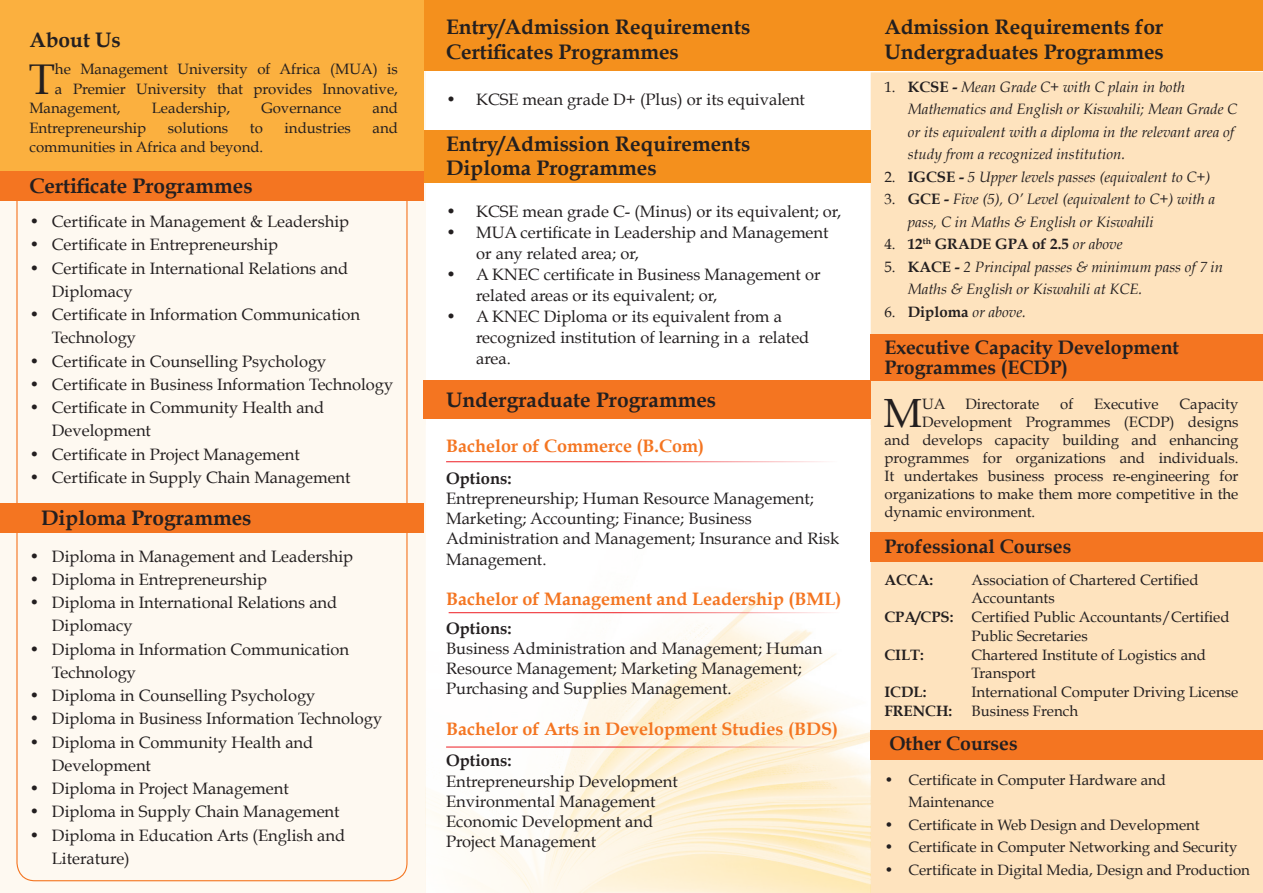
<style>
.page{position:relative;width:1263px;height:893px;background:#fff}
.page>*{position:absolute;margin:0;border:0;box-sizing:border-box;transform-origin:0 0}
.t1{font:42.9px "Book Antiqua";color:#231f20}
.t2{font:40.8px "Book Antiqua";color:#231f20}
.t3{font:700 21px/25.2px "Book Antiqua";color:#231f20}
.t4{font:700 19.5px/20.4px "Book Antiqua";color:#231f20}
.t5{font:700 18px "Book Antiqua";color:#f47521}
.t6{font:16.5px/23.2px "Book Antiqua";color:#231f20}
.t7{font:700 16.5px "Book Antiqua";color:#231f20}
.t8{font:15px/22.5px "Book Antiqua";color:#231f20}
.t9{font:italic 15px/22.5px "Book Antiqua";color:#231f20}
.t10{font:700 15px "Book Antiqua";color:#231f20}
.s1{font-style:normal}
.s2{font-weight:700;font-style:normal}
.s3{font-weight:400}
.s4{font-weight:400;font-style:italic}
.s5{font-weight:700}
</style>
<div class="page">
<div style="left:0;top:0;width:425px;height:893px;background:#fef9f1"></div>
<div style="left:871px;top:72px;width:392px;height:821px;background:#fee3be"></div>
<img style="left:425px;top:426px;width:446px;height:467px">
<div style="left:423px;top:0;width:448px;height:70px;background:#f4901d"></div>
<div style="left:423px;top:130px;width:448px;height:53px;background:#f4901d"></div>
<div style="left:871px;top:0;width:392px;height:70px;background:#f4901d"></div>
<div style="left:0;top:0;width:423px;height:171px;background:#fbb03f"></div>
<div style="left:871px;top:334px;width:392px;height:47px;background:#f47521"></div>
<div style="left:871px;top:532px;width:392px;height:30px;background:#f47521"></div>
<div style="left:871px;top:730px;width:392px;height:29px;background:#f47521"></div>
<div style="left:423px;top:381px;width:448px;height:38px;background:#f47521"></div>
<div style="left:0;top:171px;width:423px;height:30px;background:#f47521"></div>
<div style="left:0;top:503px;width:423px;height:30px;background:#f47521"></div>
<hr style="left:446px;top:461px;width:391px;height:1px;background:#ee1d23">
<hr style="left:449px;top:612px;width:391px;height:1px;background:#ee1d23">
<hr style="left:446px;top:747px;width:391px;height:1px;background:#ee1d23">
<p class="t3" style="left:29px;top:27px;width:93px">About Us</p>
<p class="t1" style="left:29px;top:53px;width:28px">T</p>
<p class="t8" style="left:55px;top:58px;width:344px">he Management University of Africa (MUA) is</p>
<p class="t8" style="left:55px;top:77px;width:344px">a Premier University that provides Innovative,</p>
<p class="t8" style="left:29px;top:97px;width:93px">Management,</p>
<p class="t8" style="left:152px;top:97px;width:80px">Leadership,</p>
<p class="t8" style="left:261px;top:97px;width:82px">Governance</p>
<p class="t8" style="left:372px;top:97px;width:27px">and</p>
<p class="t8" style="left:29px;top:116px;width:118px">Entrepreneurship</p>
<p class="t8" style="left:168px;top:116px;width:62px">solutions</p>
<p class="t8" style="left:250px;top:116px;width:15px">to</p>
<p class="t8" style="left:285px;top:116px;width:68px">industries</p>
<p class="t8" style="left:372px;top:116px;width:27px">and</p>
<p class="t8" style="left:29px;top:136px;width:235px">communities in Africa and beyond.</p>
<p class="t3" style="left:29px;top:173px;width:225px">Certificate Programmes</p>
<p class="t6" style="left:29px;top:210px;width:321px">• Certificate in Management &amp; Leadership</p>
<p class="t6" style="left:29px;top:233px;width:250px">• Certificate in Entrepreneurship</p>
<p class="t6" style="left:52px;top:256px;width:298px;text-indent:-22px">• Certificate in International Relations and<br>Diplomacy</p>
<p class="t6" style="left:52px;top:303px;width:310px;text-indent:-22px">• Certificate in Information Communication<br>Technology</p>
<p class="t6" style="left:29px;top:349px;width:298px">• Certificate in Counselling Psychology</p>
<p class="t6" style="left:29px;top:373px;width:365px">• Certificate in Business Information Technology</p>
<p class="t6" style="left:52px;top:396px;width:274px;text-indent:-22px">• Certificate in Community Health and<br>Development</p>
<p class="t6" style="left:29px;top:442px;width:272px">• Certificate in Project Management</p>
<p class="t6" style="left:29px;top:466px;width:323px">• Certificate in Supply Chain Management</p>
<p class="t3" style="left:41px;top:506px;width:212px">Diploma Programmes</p>
<p class="t6" style="left:29px;top:544px;width:325px">• Diploma in Management and Leadership</p>
<p class="t6" style="left:29px;top:568px;width:239px">• Diploma in Entrepreneurship</p>
<p class="t6" style="left:52px;top:591px;width:287px;text-indent:-22px">• Diploma in International Relations and<br>Diplomacy</p>
<p class="t6" style="left:52px;top:637px;width:299px;text-indent:-22px">• Diploma in Information Communication<br>Technology</p>
<p class="t6" style="left:29px;top:684px;width:287px">• Diploma in Counselling Psychology</p>
<p class="t6" style="left:29px;top:707px;width:354px">• Diploma in Business Information Technology</p>
<p class="t6" style="left:52px;top:730px;width:263px;text-indent:-22px">• Diploma in Community Health and<br>Development</p>
<p class="t6" style="left:29px;top:777px;width:261px">• Diploma in Project Management</p>
<p class="t6" style="left:29px;top:800px;width:312px">• Diploma in Supply Chain Management</p>
<p class="t6" style="left:52px;top:823px;width:295px;text-indent:-22px">• Diploma in Education Arts (English and<br>Literature)</p>
<p class="t3" style="left:446px;top:14px;width:306px">Entry/Admission Requirements</p>
<p class="t3" style="left:446px;top:39px;width:234px">Certificates Programmes</p>
<p class="t6" style="left:446px;top:88px;width:360px">• KCSE mean grade D+ (Plus) or its equivalent</p>
<p class="t3" style="left:446px;top:131px;width:306px">Entry/Admission Requirements</p>
<p class="t3" style="left:446px;top:156px;width:212px">Diploma Programmes</p>
<p class="t6" style="left:446px;top:200px;width:397px">• KCSE mean grade C- (Minus) or its equivalent; or,</p>
<p class="t6" style="left:476px;top:222px;width:354px;line-height:21px;text-indent:-30px">• MUA certificate in Leadership and Management or any related area; or,</p>
<p class="t6" style="left:476px;top:264px;width:346px;line-height:21px;text-indent:-30px">• A KNEC certificate in Business Management or related areas or its equivalent; or,</p>
<p class="t6" style="left:476px;top:306px;width:335px;line-height:21px;text-indent:-30px">• A KNEC Diploma or its equivalent from a recognized institution of learning in a related area.</p>
<p class="t3" style="left:446px;top:387px;width:272px">Undergraduate Programmes</p>
<p class="t5" style="left:446px;top:435px;width:260px">Bachelor of Commerce (B.Com)</p>
<p class="t7" style="left:446px;top:468px;width:67px">Options:</p>
<p class="t6" style="left:446px;top:488px;width:395px;line-height:20.2px">Entrepreneurship; Human Resource Management; Marketing; Accounting; Finance; Business Administration and Management; Insurance and Risk Management.</p>
<p class="t5" style="left:446px;top:588px;width:397px">Bachelor of Management and Leadership (BML)</p>
<p class="t7" style="left:446px;top:618px;width:67px">Options:</p>
<p class="t6" style="left:446px;top:638px;width:378px;line-height:20.2px">Business Administration and Management; Human<br>Resource Management; Marketing Management;<br>Purchasing and Supplies Management.</p>
<p class="t5" style="left:446px;top:718px;width:393px">Bachelor of Arts in Development Studies (BDS)</p>
<p class="t7" style="left:446px;top:751px;width:67px">Options:</p>
<p class="t6" style="left:446px;top:769px;width:233px">Entrepreneurship Development</p>
<p class="t6" style="left:446px;top:790px;width:211px">Environmental Management</p>
<p class="t6" style="left:446px;top:810px;width:208px">Economic Development and</p>
<p class="t6" style="left:446px;top:830px;width:152px">Project Management</p>
<p class="t3" style="left:884px;top:14px;width:281px">Admission Requirements for<br>Undergraduates Programmes</p>
<p class="t9" style="left:908px;top:76px;width:331px;text-indent:-23px"><span class="s1">1.</span> <span class="s2">KCSE -</span> Mean Grade C+ with C plain in both Mathematics and English or Kiswahili; Mean Grade C or its equivalent with a diploma in the relevant area of study from a recognized institution.</p>
<p class="t9" style="left:884px;top:166px;width:328px"><span class="s1">2.</span> <span class="s2">IGCSE -</span> 5 Upper levels passes (equivalent to C+)</p>
<p class="t9" style="left:908px;top:188px;width:309px;text-indent:-23px"><span class="s1">3.</span> <span class="s2">GCE -</span> Five (5), O’ Level (equivalent to C+) with a pass, C in Maths &amp; English or Kiswahili</p>
<p class="t10" style="left:884px;top:235px;width:240px"><span class="s3">4.</span> 12<sup>th</sup> GRADE GPA of 2.5 <span class="s4">or above</span></p>
<p class="t9" style="left:908px;top:256px;width:317px;text-indent:-23px"><span class="s1">5.</span> <span class="s2">KACE -</span> 2 Principal passes &amp; minimum pass of 7 in<br>Maths &amp; English or Kiswahili at KCE.</p>
<p class="t9" style="left:884px;top:301px;width:143px"><span class="s1">6.</span> <span class="s2">Diploma</span> or above.</p>
<p class="t4" style="left:884px;top:337px;width:296px">Executive Capacity Development<br>Programmes (ECDP)</p>
<p class="t2" style="left:883px;top:388px;width:40px">M</p>
<p class="t8" style="left:922px;top:393px;width:25px">UA</p>
<p class="t8" style="left:965px;top:393px;width:76px">Directorate</p>
<p class="t8" style="left:1060px;top:393px;width:15px">of</p>
<p class="t8" style="left:1094px;top:393px;width:66px">Executive</p>
<p class="t8" style="left:1179px;top:393px;width:60px">Capacity</p>
<p class="t8" style="left:922px;top:411px;width:318px">Development Programmes (ECDP) designs</p>
<p class="t8" style="left:884px;top:429px;width:355px">and develops capacity building and enhancing</p>
<p class="t8" style="left:884px;top:447px;width:355px">programmes for organizations and individuals.</p>
<p class="t8" style="left:884px;top:465px;width:355px">It undertakes business process re-engineering for</p>
<p class="t8" style="left:884px;top:483px;width:355px">organizations to make them more competitive in the</p>
<p class="t8" style="left:884px;top:501px;width:152px">dynamic environment.</p>
<p class="t4" style="left:884px;top:536px;width:188px">Professional Courses</p>
<p class="t10" style="left:884px;top:571px;width:50px">ACCA:</p>
<p class="t8" style="left:971px;top:568px;width:229px">Association of Chartered Certified</p>
<p class="t8" style="left:971px;top:587px;width:85px">Accountants</p>
<p class="t8" style="left:884px;top:606px;width:346px"><span class="s5">CPA/CPS:</span> Certified Public Accountants/Certified</p>
<p class="t8" style="left:971px;top:624px;width:118px">Public Secretaries</p>
<p class="t10" style="left:884px;top:646px;width:41px">CILT:</p>
<p class="t8" style="left:971px;top:643px;width:236px">Chartered Institute of Logistics and</p>
<p class="t8" style="left:971px;top:662px;width:66px">Transport</p>
<p class="t10" style="left:884px;top:683px;width:44px">ICDL:</p>
<p class="t8" style="left:971px;top:681px;width:268px">International Computer Driving License</p>
<p class="t10" style="left:884px;top:702px;width:69px">FRENCH:</p>
<p class="t8" style="left:971px;top:699px;width:108px">Business French</p>
<p class="t4" style="left:889px;top:734px;width:130px">Other Courses</p>
<p class="t8" style="left:908px;top:768px;width:259px;text-indent:-24px">• Certificate in Computer Hardware and<br>Maintenance</p>
<p class="t8" style="left:884px;top:813px;width:317px">• Certificate in Web Design and Development</p>
<p class="t8" style="left:884px;top:836px;width:354px">• Certificate in Computer Networking and Security</p>
<p class="t8" style="left:884px;top:858px;width:367px">• Certificate in Digital Media, Design and Production</p>
</div>
